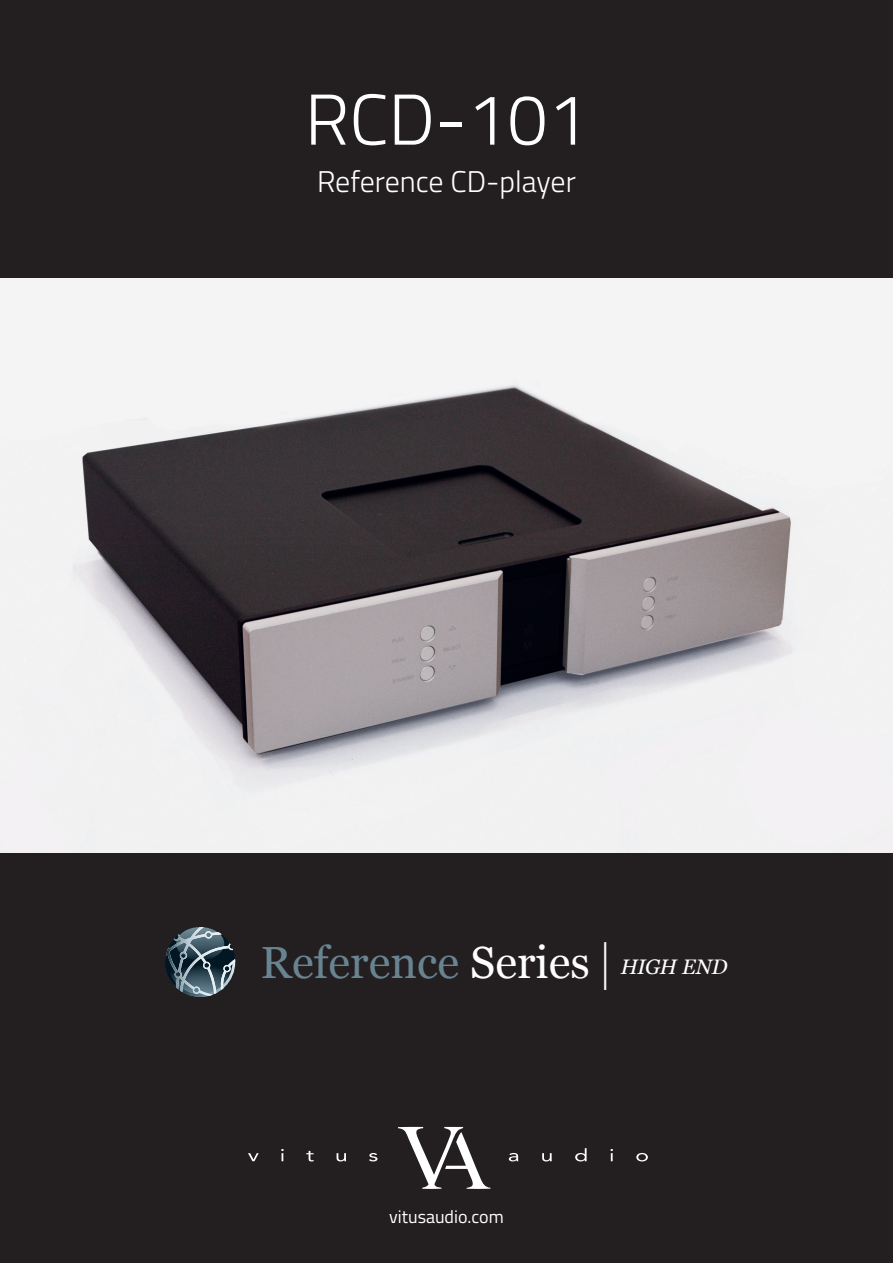
<style>
.page{position:relative;width:893px;height:1263px;background:#231f20}
.page>*{position:absolute;margin:0;border:0;box-sizing:border-box;transform-origin:0 0}
.t1{font:300 72px "Titillium Web";color:#fff}
.t2{font:45px "Georgia";color:#698491}
.t3{font:300 30px "Titillium Web";color:#fff}
.t4{font:18px "Titillium Web";color:#fff}
.s1{color:#fff}
.s2{font-style:italic;font-size:21px;color:#fff}
</style>
<div class="page">
<svg style="left:398px;top:1127px;width:92px;height:62px"></svg>
<svg style="left:248px;top:1153px;width:11px;height:8px"></svg>
<svg style="left:281px;top:1149px;width:3px;height:12px"></svg>
<svg style="left:306px;top:1151px;width:8px;height:10px"></svg>
<svg style="left:337px;top:1153px;width:9px;height:8px"></svg>
<svg style="left:369px;top:1153px;width:8px;height:8px"></svg>
<svg style="left:509px;top:1153px;width:9px;height:8px"></svg>
<svg style="left:542px;top:1153px;width:10px;height:8px"></svg>
<svg style="left:575px;top:1148px;width:12px;height:13px"></svg>
<svg style="left:610px;top:1149px;width:3px;height:12px"></svg>
<svg style="left:636px;top:1153px;width:12px;height:8px"></svg>
<img style="left:0;top:279px;width:893px;height:574px">
<svg style="left:165px;top:927px;width:70px;height:70px"></svg>
<p class="t1" style="left:305px;top:67px;width:284px">RCD-101</p>
<p class="t3" style="left:317px;top:159px;width:260px">Reference CD-player</p>
<p class="t2" style="left:261px;top:930px;width:469px">Reference <span class="s1">Series</span> <span class="s2">HIGH END</span></p>
<p class="t4" style="left:389px;top:1203px;width:116px">vitusaudio.com</p>
</div>
